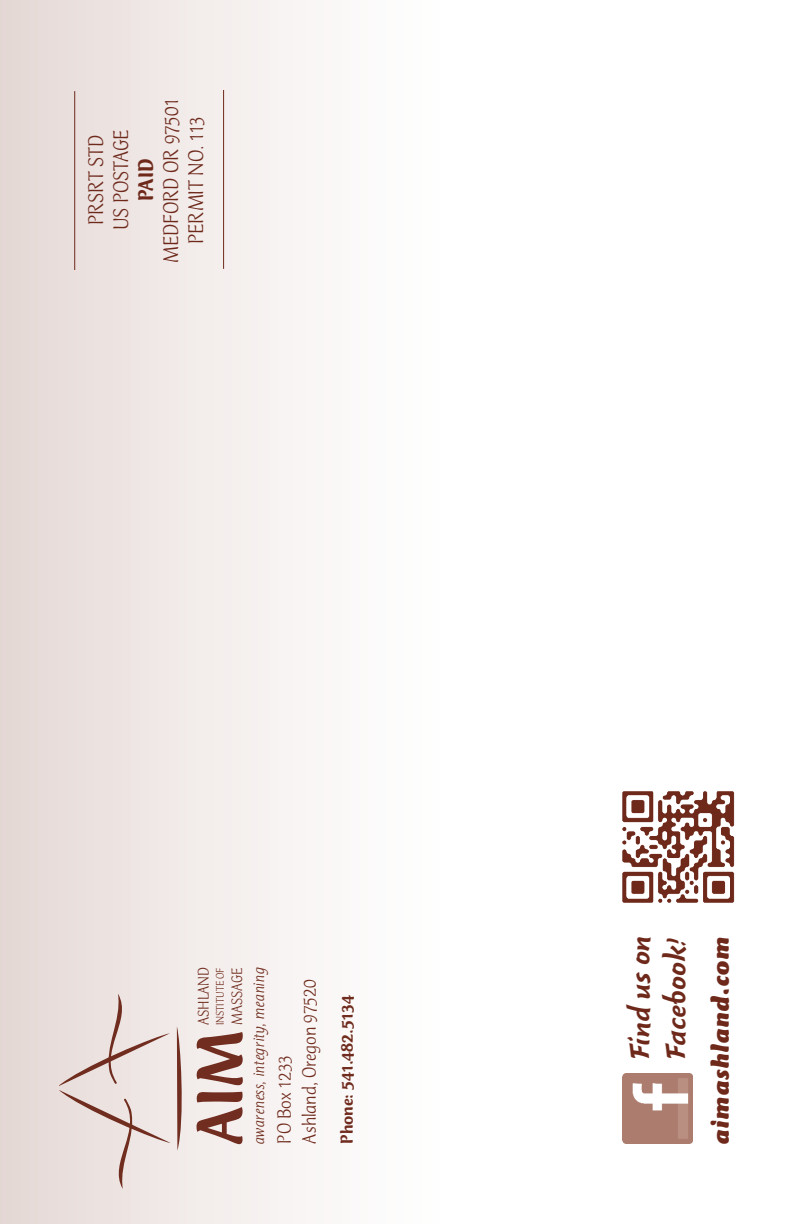
<style>
.page{position:relative;width:792px;height:1224px;background:#fff}
.page>*{position:absolute;margin:0;border:0;box-sizing:border-box;transform-origin:0 0}
.t1{font:500 68px "CT Mercurius Std";color:#6e291b}
.t2{font:italic 900 26px "CT Mercurius Std";letter-spacing:.04em;color:#6e291b}
.t3{font:700 25px/36px "Fresco Script Sans";letter-spacing:-.01em;color:#6e291b}
.t4{font:300 22px/25px "CT Mercurius Std";letter-spacing:-.005em;color:#6e291b}
.t5{font:500 22px "CT Mercurius Std";color:#6e291b}
.t6{font:300 20px/25px "CT Mercurius Std";color:#6e291b}
.t7{font:500 18px "CT Mercurius Std";letter-spacing:-.005em;color:#6e291b}
.t8{font:italic 300 17.4px "CT Mercurius Std";letter-spacing:.02em;color:#6e291b}
.t9{font:300 16px "CT Mercurius Std";color:#6e291b}
.t10{font:300 15.8px "CT Mercurius Std";color:#6e291b}
.t11{font:300 11.4px "CT Mercurius Std";color:#6e291b}
</style>
<div class="page">
<div style="left:0;top:0;width:792px;height:1224px;background:linear-gradient(to right,#ebe1de,#fff)"></div>
<hr style="left:74px;top:91px;width:1px;height:179px;background:#6e291b">
<hr style="left:223px;top:90px;width:1px;height:179px;background:#6e291b">
<img style="left:622px;top:1074px;width:70px;height:70px">
<img style="left:613px;top:782px;width:130px;height:129px">
<p class="t4" style="left:84px;top:230px;width:101px;rotate:-90deg">PRSRT STD<br>US POSTAGE</p>
<p class="t5" style="left:134px;top:201px;width:44px;rotate:-90deg">PAID</p>
<p class="t4" style="left:159px;top:263px;width:167px;text-align:center;rotate:-90deg">MEDFORD OR 97501<br>PERMIT NO. 113</p>
<p class="t9" style="left:195px;top:1025px;width:60px;rotate:-90deg">ASHLAND</p>
<p class="t11" style="left:214px;top:1025px;width:59px;rotate:-90deg">INSTITUTE OF</p>
<p class="t10" style="left:229px;top:1025px;width:59px;rotate:-90deg">MASSAGE</p>
<h1 class="t1" style="left:184px;top:1145px;width:117px;rotate:-90deg">AIM</h1>
<p class="t8" style="left:249px;top:1144px;width:180px;rotate:-90deg">awareness, integrity, meaning</p>
<p class="t6" style="left:272px;top:1144px;width:165px;rotate:-90deg">PO Box 1233<br>Ashland, Oregon 97520</p>
<p class="t7" style="left:337px;top:1144px;width:150px;rotate:-90deg">Phone: 541.482.5134</p>
<p class="t3" style="left:623px;top:1059px;width:125px;rotate:-90deg">Find us on<br>Facebook!</p>
<p class="t2" style="left:707px;top:1144px;width:209px;rotate:-90deg">aimashland.com</p>
</div>
